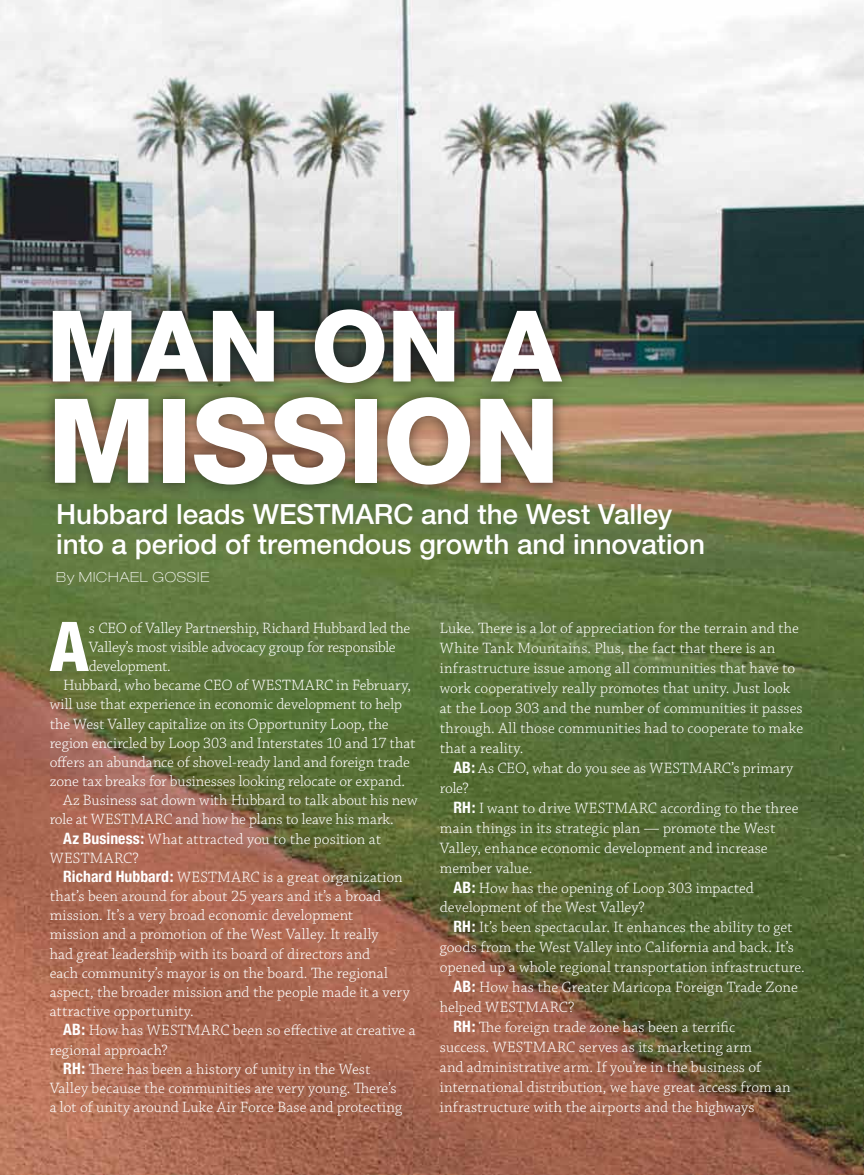
<style>
.page{position:relative;width:864px;height:1175px;background:#fff}
.page>*{position:absolute;margin:0;border:0;box-sizing:border-box;transform-origin:0 0}
.t1{font:800 117.45px "Helvetica Neue";letter-spacing:-.005em;color:#fff}
.t2{font:800 98.85px "Helvetica Neue";color:#fff}
.t3{font:800 condensed 68.7px "Helvetica Neue";color:#fff}
.t4{font:500 27.9px/30px "Helvetica Neue";letter-spacing:-.005em;color:#fff}
.t5{font:300 15.75px/20px "Chaparral Pro";color:#fff}
.t6{font:300 15.75px "Chaparral Pro";letter-spacing:-.02em;color:#fff}
.t7{font:300 15.75px "Chaparral Pro";letter-spacing:.02em;color:#fff}
.t8{font:100 expanded 13.95px "Helvetica Neue";letter-spacing:.065em;color:#fff}
.s1{font-family:"Helvetica Neue";font-weight:700;font-stretch:condensed}
</style>
<div class="page">
<img style="left:0;top:0;width:864px;height:1174px">
<div style="left:39px;top:295px;width:536px;height:203px;background:#000;opacity:.5"></div>
<h2 class="t2" style="left:46px;top:287px;width:516px">MAN ON A</h2>
<h1 class="t1" style="left:47px;top:371px;width:514px">MISSION</h1>
<h3 class="t4" style="left:56px;top:499px;width:650px">Hubbard leads WESTMARC and the West Valley into a period of tremendous growth and innovation</h3>
<p class="t8" style="left:56px;top:568px;width:155px">By MICHAEL GOSSIE</p>
<h3 class="t3" style="left:50px;top:604px;width:41px">A</h3>
<p class="t5" style="left:89px;top:619px;width:323px">s CEO of Valley Partnership, Richard Hubbard led the</p>
<p class="t6" style="left:89px;top:638px;width:308px">Valley’s most visible advocacy group for responsible</p>
<p class="t6" style="left:89px;top:657px;width:83px">development.</p>
<p class="t5" style="left:63px;top:676px;width:349px">Hubbard, who became CEO of WESTMARC in February,</p>
<p class="t5" style="left:50px;top:695px;width:354px">will use that experience in economic development to help</p>
<p class="t5" style="left:50px;top:714px;width:340px">the West Valley capitalize on its Opportunity Loop, the</p>
<p class="t5" style="left:50px;top:733px;width:367px">region encircled by Loop 303 and Interstates 10 and 17 that</p>
<p class="t5" style="left:50px;top:752px;width:362px">offers an abundance of shovel-ready land and foreign trade</p>
<p class="t5" style="left:50px;top:771px;width:357px">zone tax breaks for businesses looking relocate or expand.</p>
<p class="t5" style="left:63px;top:791px;width:356px">Az Business sat down with Hubbard to talk about his new</p>
<p class="t5" style="left:50px;top:810px;width:346px">role at WESTMARC and how he plans to leave his mark.</p>
<p class="t5" style="left:63px;top:829px;width:319px"><span class="s1">Az Business:</span> What attracted you to the position at</p>
<p class="t7" style="left:50px;top:849px;width:91px">WESTMARC?</p>
<p class="t5" style="left:63px;top:867px;width:341px"><span class="s1">Richard Hubbard:</span> WESTMARC is a great organization</p>
<p class="t5" style="left:50px;top:886px;width:333px">that’s been around for about 25 years and it’s a broad</p>
<p class="t5" style="left:50px;top:906px;width:305px">mission. It’s a very broad economic development</p>
<p class="t5" style="left:50px;top:925px;width:330px">mission and a promotion of the West Valley. It really</p>
<p class="t5" style="left:50px;top:944px;width:322px">had great leadership with its board of directors and</p>
<p class="t5" style="left:50px;top:963px;width:340px">each community’s mayor is on the board. The regional</p>
<p class="t5" style="left:50px;top:982px;width:362px">aspect, the broader mission and the people made it a very</p>
<p class="t5" style="left:50px;top:1001px;width:146px">attractive opportunity.</p>
<p class="t5" style="left:63px;top:1021px;width:354px"><span class="s1">AB:</span> How has WESTMARC been so effective at creative a</p>
<p class="t5" style="left:50px;top:1040px;width:120px">regional approach?</p>
<p class="t5" style="left:63px;top:1059px;width:309px"><span class="s1">RH:</span> There has been a history of unity in the West</p>
<p class="t5" style="left:50px;top:1078px;width:348px">Valley because the communities are very young. There’s</p>
<p class="t5" style="left:50px;top:1097px;width:354px">a lot of unity around Luke Air Force Base and protecting</p>
<p class="t5" style="left:440px;top:619px;width:365px">Luke. There is a lot of appreciation for the terrain and the White Tank Mountains. Plus, the fact that there is an infrastructure issue among all communities that have to work cooperatively really promotes that unity. Just look at the Loop 303 and the number of communities it passes through. All those communities had to cooperate to make that a reality.</p>
<p class="t5" style="left:440px;top:758px;width:355px;text-indent:13px"><span class="s1">AB:</span> As CEO, what do you see as WESTMARC’s primary role?</p>
<p class="t5" style="left:453px;top:798px;width:347px"><span class="s1">RH:</span> I want to drive WESTMARC according to the three</p>
<p class="t5" style="left:440px;top:818px;width:337px">main things in its strategic plan — promote the West</p>
<p class="t5" style="left:440px;top:838px;width:329px">Valley, enhance economic development and increase</p>
<p class="t5" style="left:440px;top:858px;width:94px">member value.</p>
<p class="t5" style="left:453px;top:878px;width:302px"><span class="s1">AB:</span> How has the opening of Loop 303 impacted</p>
<p class="t5" style="left:440px;top:898px;width:207px">development of the West Valley?</p>
<p class="t5" style="left:453px;top:918px;width:341px"><span class="s1">RH:</span> It’s been spectacular. It enhances the ability to get</p>
<p class="t5" style="left:440px;top:938px;width:356px">goods from the West Valley into California and back. It’s</p>
<p class="t5" style="left:440px;top:958px;width:367px">opened up a whole regional transportation infrastructure.</p>
<p class="t5" style="left:453px;top:978px;width:346px"><span class="s1">AB:</span> How has the Greater Maricopa Foreign Trade Zone</p>
<p class="t5" style="left:440px;top:998px;width:136px">helped WESTMARC?</p>
<p class="t5" style="left:453px;top:1017px;width:283px"><span class="s1">RH:</span> The foreign trade zone has been a terrific</p>
<p class="t5" style="left:440px;top:1037px;width:314px">success. WESTMARC serves as its marketing arm</p>
<p class="t5" style="left:440px;top:1057px;width:323px">and administrative arm. If you’re in the business of</p>
<p class="t5" style="left:440px;top:1077px;width:352px">international distribution, we have great access from an</p>
<p class="t5" style="left:440px;top:1097px;width:316px">infrastructure with the airports and the highways</p>
</div>
